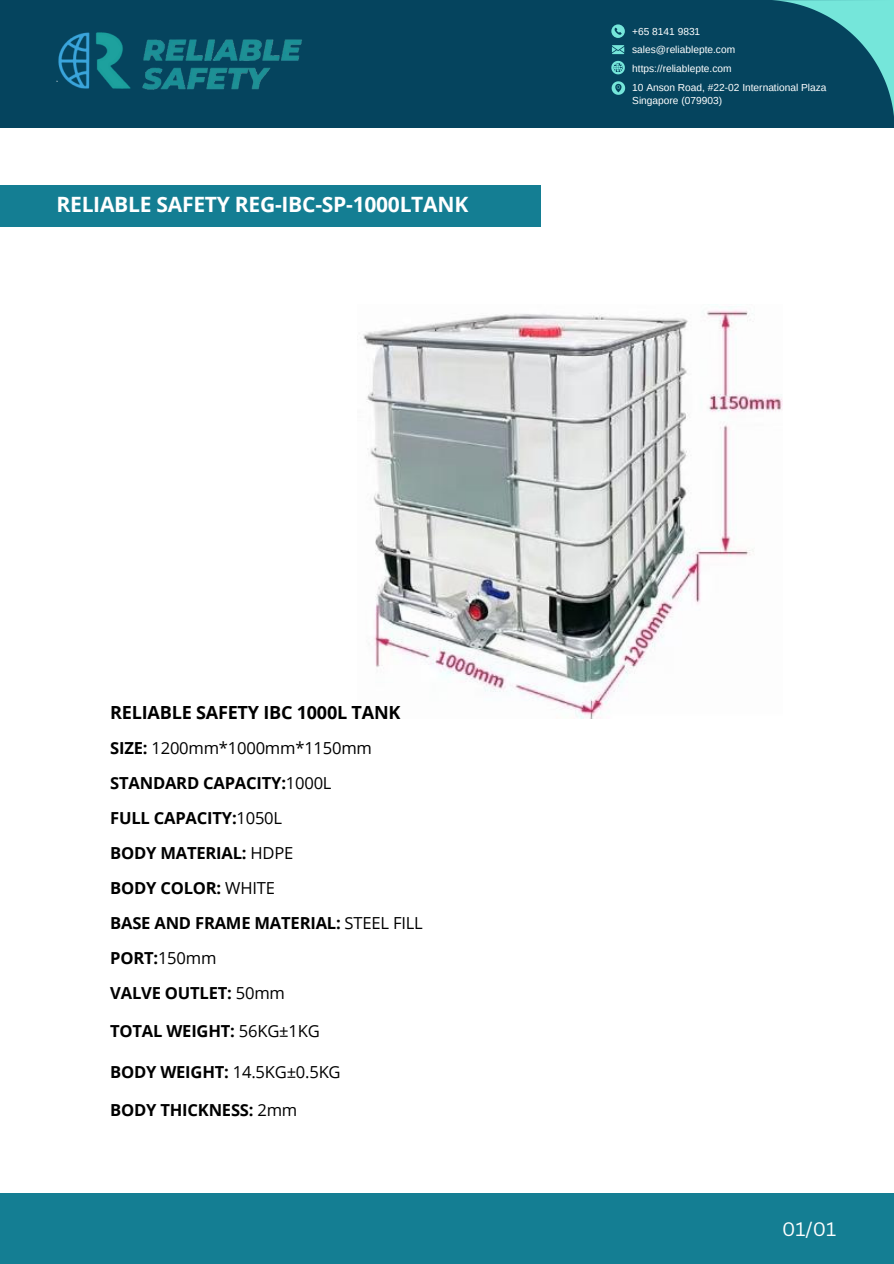
<style>
.page{position:relative;width:894px;height:1264px;background:#fff}
.page>*{position:absolute;margin:0;border:0;box-sizing:border-box;transform-origin:0 0}
.t1{font:700 21px "Open Sans";letter-spacing:-.01em;color:#fff}
.t2{font:19.05px "Canva Sans";color:#fff}
.t3{font:700 18px "Open Sans";letter-spacing:-.01em;color:#000}
.t4{font:700 16.5px/35px "Open Sans";letter-spacing:-.01em;color:#000}
.t5{font:16.5px/35px "Open Sans";letter-spacing:-.01em;color:#000}
.t6{font:10.2px/13.5px "Arimo";color:#fff}
.s1{font-weight:700}
.s2{font-weight:400}
</style>
<div class="page">
<img style="left:363px;top:304px;width:418px;height:414px">
<div style="left:0;top:0;width:893px;height:127px;background:#05445e"></div>
<img style="left:56px;top:32px;width:246px;height:58px">
<svg style="left:611px;top:45px;width:13px;height:9px"></svg>
<svg style="left:611px;top:81px;width:14px;height:14px"></svg>
<svg style="left:611px;top:61px;width:13px;height:13px"></svg>
<svg style="left:771px;top:0;width:122px;height:128px"></svg>
<svg style="left:611px;top:24px;width:13px;height:14px"></svg>
<div style="left:0;top:185px;width:540px;height:41px;background:#147e93"></div>
<div style="left:0;top:1193px;width:893px;height:70px;background:#147e93"></div>
<p class="t1" style="left:56px;top:190px;width:413px">RELIABLE SAFETY REG-IBC-SP-1000LTANK</p>
<p class="t6" style="left:632px;top:24px;width:70px">+65 8141 9831</p>
<p class="t6" style="left:632px;top:43px;width:104px">sales@reliablepte.com</p>
<p class="t6" style="left:632px;top:62px;width:101px">https://reliablepte.com</p>
<p class="t6" style="left:632px;top:80px;width:196px">10 Anson Road, #22-02 International Plaza<br>Singapore (079903)</p>
<p class="t3" style="left:110px;top:700px;width:292px">RELIABLE SAFETY IBC 1000L TANK</p>
<p class="t5" style="left:110px;top:730px;width:263px"><span class="s1">SIZE:</span> 1200mm*1000mm*1150mm<br><span class="s1">STANDARD CAPACITY:</span>1000L</p>
<p class="t4" style="left:110px;top:800px;width:173px">FULL CAPACITY:<span class="s2">1050L</span></p>
<p class="t4" style="left:110px;top:835px;width:185px">BODY MATERIAL: <span class="s2">HDPE</span></p>
<p class="t4" style="left:110px;top:870px;width:166px">BODY COLOR: <span class="s2">WHITE</span></p>
<p class="t4" style="left:110px;top:905px;width:314px">BASE AND FRAME MATERIAL: <span class="s2">STEEL FILL<br></span>PORT:<span class="s2">150mm</span></p>
<p class="t4" style="left:110px;top:974px;width:176px">VALVE OUTLET: <span class="s2">50mm</span></p>
<p class="t4" style="left:110px;top:1013px;width:211px">TOTAL WEIGHT: <span class="s2">56KG±1KG</span></p>
<p class="t5" style="left:110px;top:1053px;width:232px"><span class="s1">BODY WEIGHT:</span> 14.5KG±0.5KG</p>
<p class="t4" style="left:110px;top:1091px;width:189px">BODY THICKNESS: <span class="s2">2mm</span></p>
<p class="t2" style="left:781px;top:1215px;width:56px">01/01</p>
</div>
